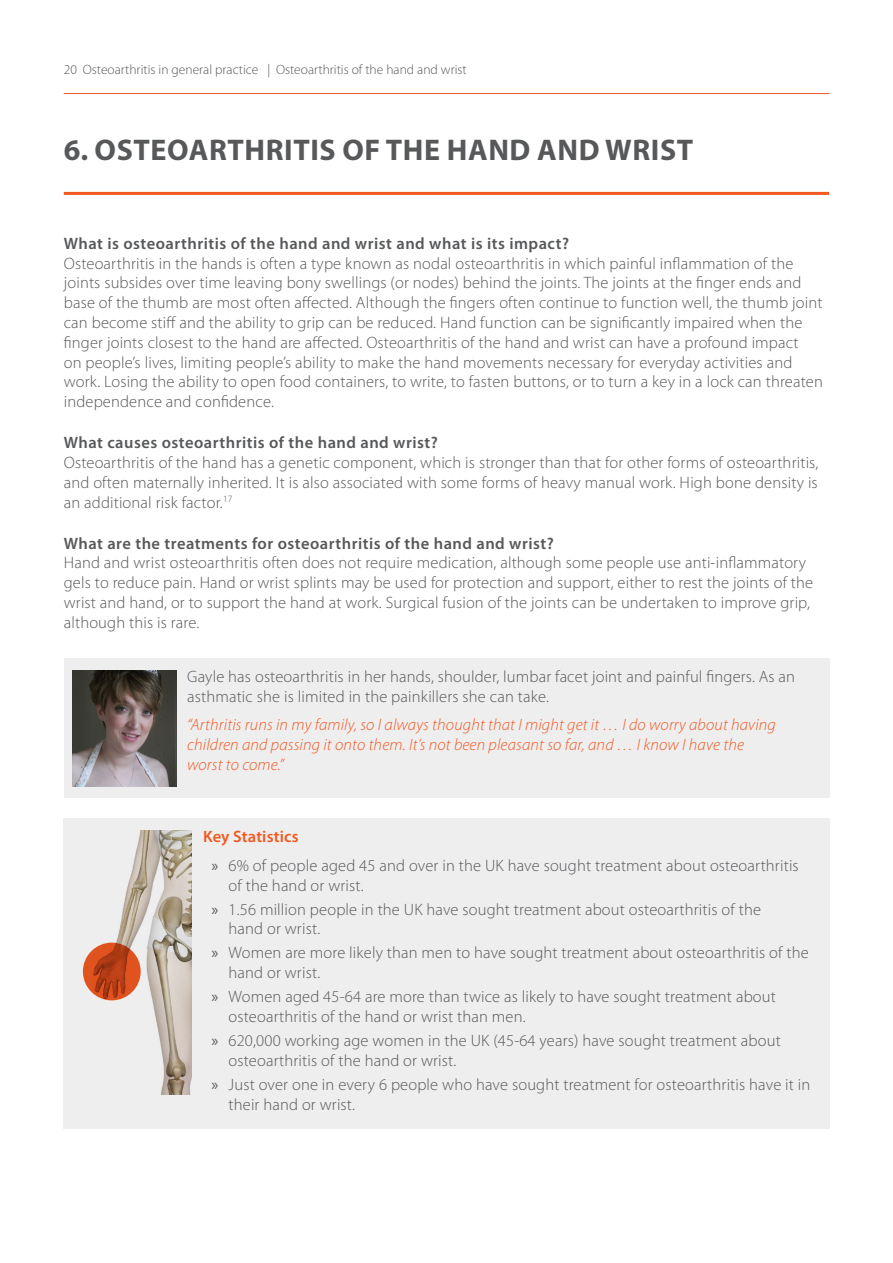
<style>
.page{position:relative;width:893px;height:1263px;background:#fff}
.page>*{position:absolute;margin:0;border:0;box-sizing:border-box;transform-origin:0 0}
.Section_Heading{font:700 30px "Myriad Pro";letter-spacing:.02em;color:#57585a}
.Body{font:300 16.5px/19.8px "Myriad Pro";letter-spacing:.01em;color:#57585a}
.t1{font:italic 300 16.5px/19.8px "Myriad Pro";letter-spacing:.01em;color:#f15921}
.sub_heading{font:600 16.5px "Myriad Pro";letter-spacing:.03em;color:#57585a}
.t2{font:300 13.5px "Myriad Pro";color:#57585a}
.s1{font-weight:600;color:#f15921}
.s2{font-weight:400}
</style>
<div class="page">
<hr style="left:64px;top:93px;width:765px;height:1px;background:#f15921">
<hr style="left:64px;top:192px;width:765px;height:3px;background:#f15921">
<div style="left:64px;top:658px;width:766px;height:139px;background:#eeeeef"></div>
<img style="left:73px;top:670px;width:104px;height:116px">
<div style="left:64px;top:818px;width:766px;height:310px;background:#eeeeef"></div>
<img style="left:82px;top:830px;width:110px;height:264px">
<svg style="left:83px;top:943px;width:58px;height:57px;background:#c6471a"></svg>
<p class="t2" style="left:64px;top:61px;width:404px">20 Osteoarthritis in general practice | Osteoarthritis of the hand and wrist</p>
<p class="Section_Heading" style="left:64px;top:133px;width:631px">6. OSTEOARTHRITIS OF THE HAND AND WRIST</p>
<p class="sub_heading" style="left:64px;top:233px;width:507px">What is osteoarthritis of the hand and wrist and what is its impact?</p>
<p class="Body" style="left:64px;top:253px;width:761px">Osteoarthritis in the hands is often a type known as nodal osteoarthritis in which painful inflammation of the joints subsides over time leaving bony swellings (or nodes) behind the joints. The joints at the finger ends and base of the thumb are most often affected. Although the fingers often continue to function well, the thumb joint can become stiff and the ability to grip can be reduced. Hand function can be significantly impaired when the finger joints closest to the hand are affected. Osteoarthritis of the hand and wrist can have a profound impact<br>on people’s lives, limiting people’s ability to make the hand movements necessary for everyday activities and work. Losing the ability to open food containers, to write, to fasten buttons, or to turn a key in a lock can threaten independence and confidence.</p>
<p class="sub_heading" style="left:64px;top:432px;width:376px">What causes osteoarthritis of the hand and wrist?</p>
<p class="Body" style="left:64px;top:452px;width:756px;text-align:justify">Osteoarthritis of the hand has a genetic component, which is stronger than that for other forms of osteoarthritis, and often maternally inherited. It is also associated with some forms of heavy manual work. High bone density is an additional risk factor.<sup>17</sup></p>
<p class="sub_heading" style="left:64px;top:533px;width:492px">What are the treatments for osteoarthritis of the hand and wrist?</p>
<p class="Body" style="left:64px;top:553px;width:751px">Hand and wrist osteoarthritis often does not require medication, although some people use anti-inflammatory gels to reduce pain. Hand or wrist splints may be used for protection and support, either to rest the joints of the wrist and hand, or to support the hand at work. Surgical fusion of the joints can be undertaken to improve grip, although this is rare.</p>
<p class="Body" style="left:187px;top:667px;width:609px">Gayle has osteoarthritis in her hands, shoulder, lumbar facet joint and painful fingers. As an asthmatic she is limited in the painkillers she can take.</p>
<p class="t1" style="left:187px;top:715px;width:590px">“Arthritis runs in my family, so I always thought that I might get it … I do worry about having children and passing it onto them. It’s not been pleasant so far, and … I know I have the worst to come.”</p>
<p class="Body" style="left:212px;top:823px;width:589px;line-height:28.3px;text-indent:-8px"><span class="s1">Key Statistics<br></span><span class="s2">»</span> 6% of people aged 45 and over in the UK have sought treatment about osteoarthritis</p>
<p class="Body" style="left:212px;top:873px;width:551px;line-height:24px;text-indent:17px">of the hand or wrist.<br><span class="s2">»</span> 1.56 million people in the UK have sought treatment about osteoarthritis of the</p>
<p class="Body" style="left:212px;top:917px;width:599px;line-height:24px;text-indent:17px">hand or wrist.<br><span class="s2">»</span> Women are more likely than men to have sought treatment about osteoarthritis of the</p>
<p class="Body" style="left:212px;top:961px;width:566px;line-height:24px;text-indent:17px">hand or wrist.<br><span class="s2">»</span> Women aged 45-64 are more than twice as likely to have sought treatment about</p>
<p class="Body" style="left:212px;top:1004px;width:571px;line-height:24px;text-indent:17px">osteoarthritis of the hand or wrist than men.<br><span class="s2">»</span> 620,000 working age women in the UK (45-64 years) have sought treatment about</p>
<p class="Body" style="left:212px;top:1048px;width:600px;line-height:24px;text-indent:17px">osteoarthritis of the hand or wrist.<br><span class="s2">»</span> Just over one in every 6 people who have sought treatment for osteoarthritis have it in</p>
<p class="Body" style="left:229px;top:1094px;width:128px">their hand or wrist.</p>
</div>
